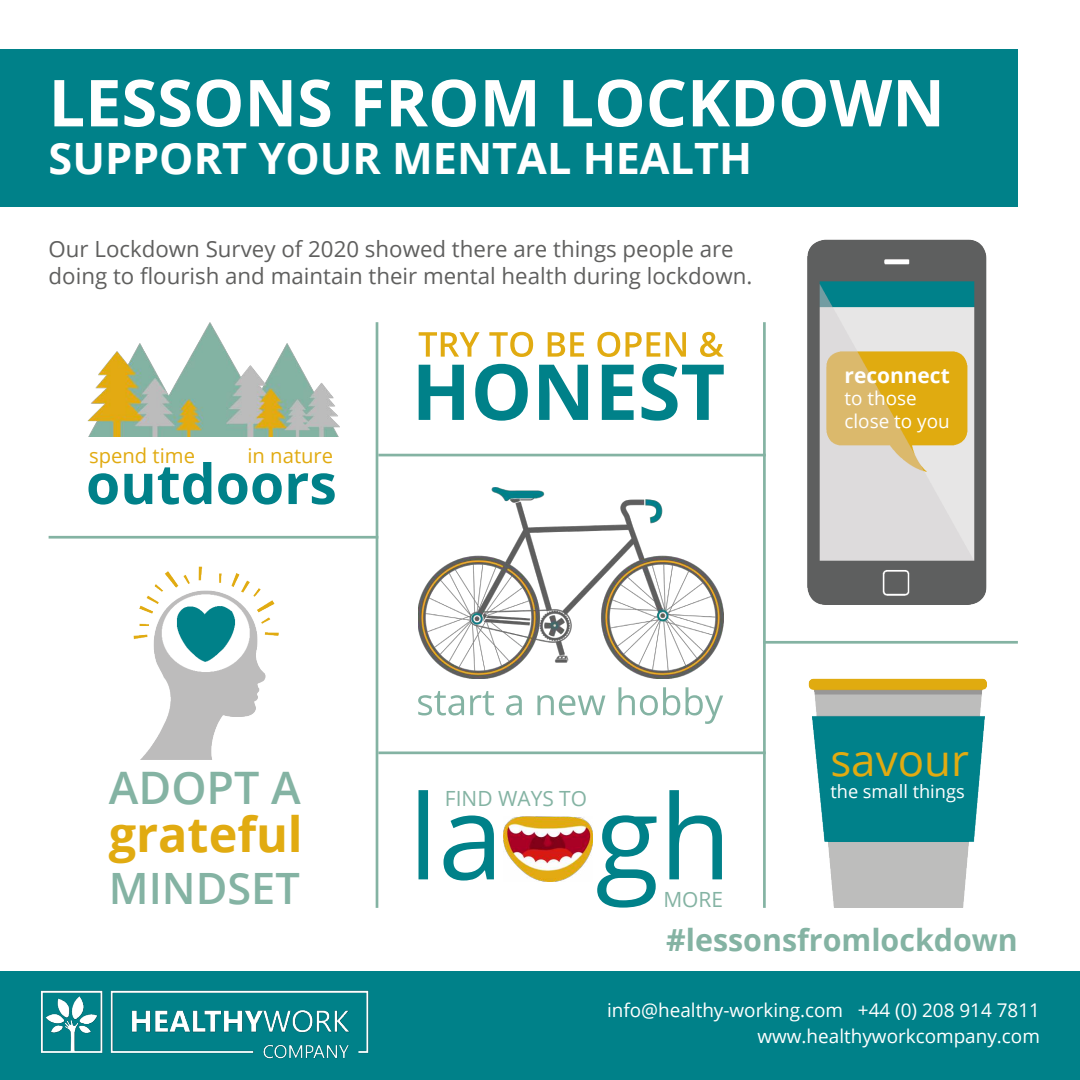
<style>
.page{position:relative;width:1080px;height:1080px;background:#fff}
.page>*{position:absolute;margin:0;border:0;box-sizing:border-box;transform-origin:0 0}
.t1{font:700 64.8px "Open Sans";color:#fff}
.t2{font:700 55.3px "Open Sans";color:#008189}
.t3{font:700 48.6px "Open Sans";color:#e1ab11}
.t4{font:600 44.8px "Open Sans";color:#84b3a3}
.t5{font:43.9px "Open Sans";color:#e1ab11}
.t6{font:700 43.2px "Open Sans";color:#fff}
.t7{font:600 43.2px "Open Sans";color:#84b3a3}
.t8{font:700 30.4px "Open Sans";color:#84b3a3}
.t9{font:22.3px/26.7px "Open Sans";color:#5f5f5e}
.t10{font:20.9px "Open Sans";color:#84b3a3}
.t11{font:700 20.9px "Open Sans";color:#fff}
.t12{font:20.2px "Open Sans";color:#e1ab11}
.t13{font:18.9px/22.7px "Open Sans";color:#fff}
.t14{font:18.2px "Open Sans";color:#fff}
</style>
<div class="page">
<div style="left:0;top:972px;width:1080px;height:108px;background:#008189"></div>
<img style="left:41px;top:991px;width:327px;height:68px">
<div style="left:0;top:49px;width:1018px;height:158px;background:#008189"></div>
<hr style="left:376px;top:322px;width:2px;height:586px;background:#84b3a3">
<hr style="left:763px;top:322px;width:3px;height:586px;background:#84b3a3">
<hr style="left:49px;top:536px;width:329px;height:3px;background:#84b3a3">
<hr style="left:763px;top:641px;width:255px;height:3px;background:#84b3a3">
<hr style="left:378px;top:454px;width:388px;height:2px;background:#84b3a3">
<hr style="left:378px;top:751px;width:388px;height:3px;background:#84b3a3">
<img style="left:88px;top:323px;width:252px;height:114px">
<svg style="left:419px;top:332px;width:305px;height:25px"></svg>
<svg style="left:419px;top:364px;width:305px;height:57px"></svg>
<img style="left:133px;top:567px;width:145px;height:192px">
<svg style="left:418px;top:687px;width:305px;height:37px"></svg>
<img style="left:418px;top:488px;width:305px;height:190px">
<svg style="left:419px;top:790px;width:303px;height:118px"></svg>
<img style="left:504px;top:816px;width:88px;height:65px">
<img style="left:807px;top:239px;width:179px;height:365px">
<img style="left:808px;top:678px;width:178px;height:230px">
<h1 class="t1" style="left:49px;top:77px;width:898px">LESSONS FROM LOCKDOWN</h1>
<h3 class="t6" style="left:49px;top:141px;width:705px">SUPPORT YOUR MENTAL HEALTH</h3>
<p class="t9" style="left:49px;top:238px;width:705px">Our Lockdown Survey of 2020 showed there are things people are doing to flourish and maintain their mental health during lockdown.</p>
<p class="t12" style="left:89px;top:442px;width:108px">spend time</p>
<p class="t12" style="left:247px;top:447px;width:87px">in nature</p>
<h2 class="t2" style="left:86px;top:462px;width:252px">outdoors</h2>
<p class="t11" style="left:845px;top:367px;width:107px">reconnect</p>
<p class="t13" style="left:845px;top:389px;width:107px">to those close to you</p>
<h3 class="t4" style="left:109px;top:762px;width:193px">ADOPT A</h3>
<h3 class="t3" style="left:109px;top:814px;width:195px">grateful</h3>
<h3 class="t7" style="left:109px;top:863px;width:192px">MINDSET</h3>
<p class="t10" style="left:445px;top:790px;width:144px">FIND WAYS TO</p>
<p class="t10" style="left:663px;top:891px;width:61px">MORE</p>
<h3 class="t5" style="left:830px;top:742px;width:140px">savour</h3>
<p class="t14" style="left:830px;top:779px;width:136px">the small things</p>
<h3 class="t8" style="left:666px;top:927px;width:353px">#lessonsfromlockdown</h3>
<p class="t13" style="left:607px;top:997px;width:435px;line-height:25.7px;text-align:right">info@healthy-working.com +44 (0) 208 914 7811 www.healthyworkcompany.com</p>
</div>
